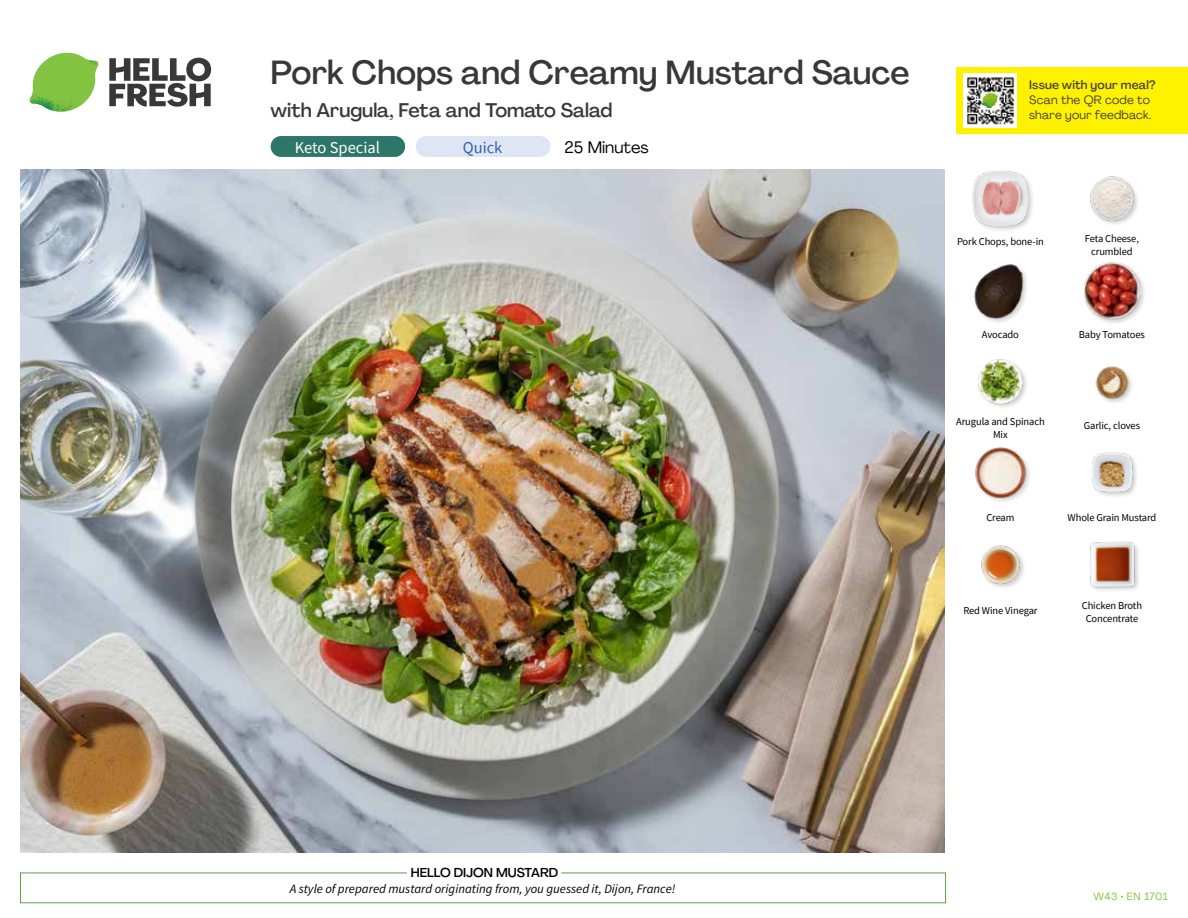
<style>
.page{position:relative;width:1188px;height:918px;background:#fff}
.page>*{position:absolute;margin:0;border:0;box-sizing:border-box;transform-origin:0 0}
.t1{font:500 33px "Agrandir";color:#383839}
.t2{font:500 19.5px "Agrandir";color:#383839}
.t3{font:16.5px "Source Sans Pro";color:#fff}
.t4{font:16.5px "Agrandir";color:#000}
.t5{font:16.5px "Source Sans Pro";color:#3763af}
.t6{font:italic 12.75px "Source Sans Pro";color:#000}
.t7{font:500 12.75px "Agrandir";color:#000}
.t8{font:12px/15px "Agrandir";letter-spacing:.02em;color:#414042}
.t9{font:500 12px "Agrandir";letter-spacing:.02em;color:#414042}
.t10{font:10.5px/13.5px "Source Sans Pro";letter-spacing:-.01em;color:#000;text-align:center}
.t11{font:10.5px "Agrandir";letter-spacing:.045em;color:#82c341}
</style>
<div class="page">
<svg style="left:109px;top:57px;width:102px;height:50px"></svg>
<svg style="left:34px;top:53px;width:62px;height:40px"></svg>
<img style="left:67px;top:53px;width:32px;height:26px">
<img style="left:33px;top:75px;width:59px;height:11px">
<img style="left:29px;top:79px;width:61px;height:33px">
<img style="left:65px;top:86px;width:27px;height:25px">
<div style="left:20px;top:873px;width:926px;height:30px;border:1px solid #609f43"></div>
<div style="left:407px;top:865px;width:154px;height:15px;background:#fff"></div>
<img style="left:21px;top:170px;width:924px;height:682px">
<div style="left:416px;top:136px;width:134px;height:21px;background:#dee5f4;border-radius:10px"></div>
<img style="left:1090px;top:541px;width:49px;height:49px">
<img style="left:981px;top:545px;width:43px;height:43px">
<img style="left:1091px;top:452px;width:45px;height:44px">
<img style="left:975px;top:447px;width:54px;height:54px">
<img style="left:1095px;top:366px;width:37px;height:37px">
<img style="left:978px;top:359px;width:49px;height:48px">
<div style="left:1082px;top:261px;width:65px;height:64px;background:#000;opacity:.2"></div>
<img style="left:1083px;top:262px;width:58px;height:57px">
<div style="left:974px;top:263px;width:55px;height:61px;background:#000;opacity:.2"></div>
<img style="left:974px;top:263px;width:55px;height:56px">
<img style="left:1090px;top:176px;width:48px;height:48px">
<div style="left:972px;top:170px;width:63px;height:63px;background:#000;opacity:.2"></div>
<img style="left:972px;top:170px;width:57px;height:57px">
<div style="left:271px;top:136px;width:134px;height:21px;background:#2c776a;border-radius:10px"></div>
<div style="left:956px;top:67px;width:232px;height:67px;background:#fff200"></div>
<img style="left:964px;top:74px;width:52px;height:54px">
<svg style="left:982px;top:93px;width:16px;height:14px"></svg>
<h1 class="t1" style="left:271px;top:52px;width:641px">Pork Chops and Creamy Mustard Sauce</h1>
<h2 class="t2" style="left:271px;top:98px;width:343px">with Arugula, Feta and Tomato Salad</h2>
<h3 class="t4" style="left:565px;top:137px;width:86px">25 Minutes</h3>
<h3 class="t3" style="left:295px;top:137px;width:87px">Keto Special</h3>
<h3 class="t5" style="left:463px;top:137px;width:41px">Quick</h3>
<p class="t9" style="left:1029px;top:77px;width:128px">Issue with your meal?</p>
<p class="t8" style="left:1029px;top:92px;width:124px">Scan the QR code to share your feedback.</p>
<p class="t10" style="left:957px;top:235px;width:88px">Pork Chops, bone-in</p>
<p class="t10" style="left:982px;top:328px;width:39px">Avocado</p>
<p class="t10" style="left:1085px;top:231px;width:56px">Feta Cheese, crumbled</p>
<p class="t10" style="left:1079px;top:328px;width:68px">Baby Tomatoes</p>
<p class="t10" style="left:956px;top:415px;width:90px">Arugula and Spinach<br>Mix</p>
<p class="t10" style="left:1084px;top:419px;width:58px">Garlic, cloves</p>
<p class="t10" style="left:986px;top:511px;width:30px">Cream</p>
<p class="t10" style="left:1068px;top:511px;width:90px">Whole Grain Mustard</p>
<p class="t10" style="left:963px;top:604px;width:76px">Red Wine Vinegar</p>
<p class="t10" style="left:1082px;top:599px;width:62px">Chicken Broth<br>Concentrate</p>
<p class="t7" style="left:411px;top:864px;width:149px">HELLO DIJON MUSTARD</p>
<p class="t6" style="left:290px;top:881px;width:387px">A style of prepared mustard originating from, you guessed it, Dijon, France!</p>
<p class="t11" style="left:1094px;top:890px;width:76px">W43 • EN 1701</p>
</div>
